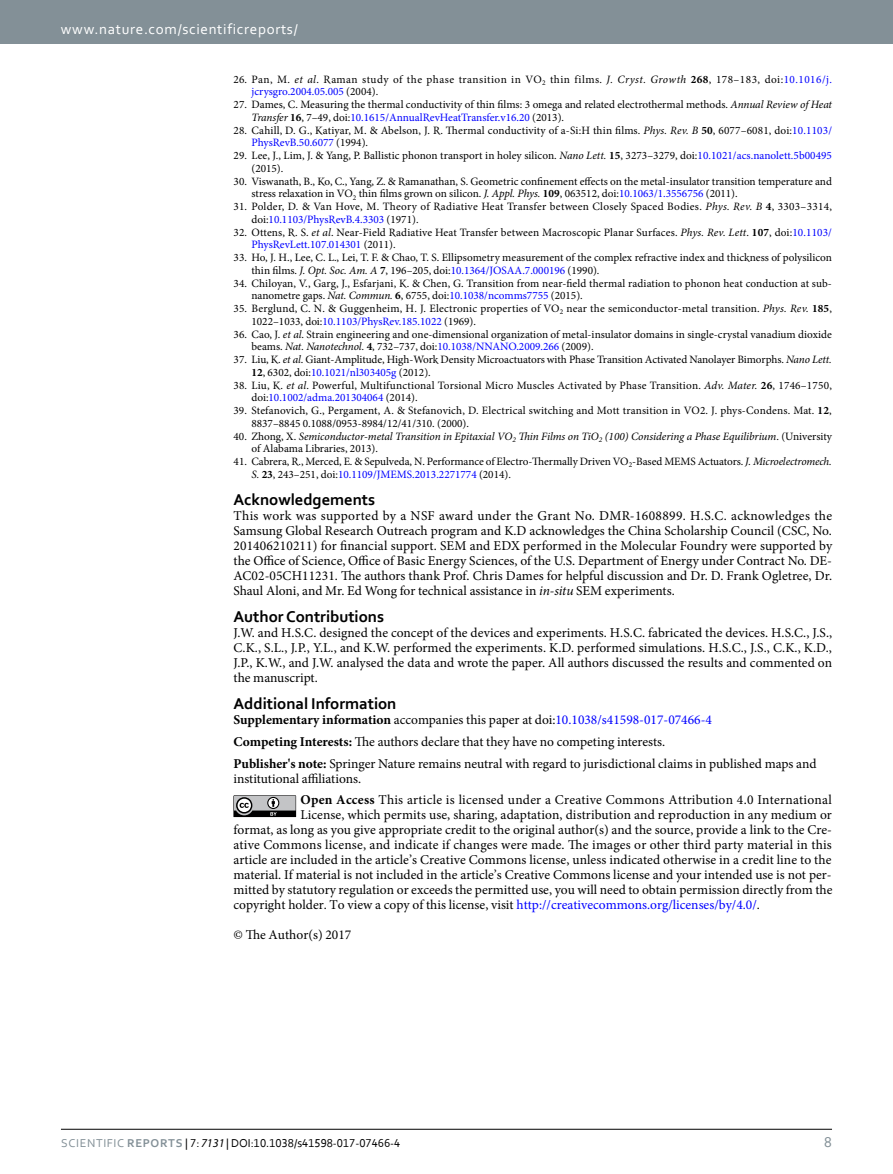
<style>
.page{position:relative;width:893px;height:1174px;background:#fff}
.page>*{position:absolute;margin:0;border:0;box-sizing:border-box;transform-origin:0 0}
.t1{font:16.5px "Corbel Bold 2";color:#000}
.t2{font:15px "Corbel 2";letter-spacing:.045em;color:#fff}
.t3{font:15px "Corbel 2";color:#839097}
.t4{font:13.5px/15px "Minion Pro";color:#000;text-align:justify}
.t5{font:13.5px/21.8px "Minion Pro";letter-spacing:.02em;color:#000}
.t6{font:12px "Corbel";color:#000}
.t7{font:11.25px/12.8px "Minion Pro";color:#000}
.t8{font:italic 11.25px/12.8px "Minion Pro";letter-spacing:-.01em;color:#000}
.t9{font:11.25px/12.8px "Minion Pro";letter-spacing:.02em;color:#000}
.t10{font:11.25px/12.8px "Minion Pro";letter-spacing:.035em;color:#000}
.s1{font-style:italic}
.s2{font-weight:700}
.s3{color:#00f}
.s4{font-style:normal}
.s5{font-family:"Corbel 2";color:#839097}
.s6{font-family:"Corbel Bold 2";color:#839097}
.s7{font-family:"Myriad Pro";font-style:italic}
</style>
<div class="page">
<div style="left:0;top:0;width:893px;height:43px;background:#839097"></div>
<hr style="left:61px;top:1129px;width:771px;height:1px;background:#000">
<svg style="left:233px;top:795px;width:63px;height:22px"></svg>
<h2 class="t2" style="left:61px;top:19px;width:238px">www.nature.com/scientificreports/</h2>
<p class="t10" style="left:251px;top:73px;width:582px;text-indent:-18px">26. Pan, M. <span class="s1">et al</span>. Raman study of the phase transition in VO<sub>2</sub> thin films. <span class="s1">J. Cryst. Growth</span> <span class="s2">268</span>, 178–183, doi:<span class="s3">10.1016/j. jcrysgro.2004.05.005</span> (2004).</p>
<p class="t7" style="left:251px;top:98px;width:582px;text-indent:-18px">27. Dames, C. Measuring the thermal conductivity of thin films: 3 omega and related electrothermal methods. <span class="s1">Annual Review of Heat<br>Transfer</span> <span class="s2">16</span>, 7–49, doi:<span class="s3">10.1615/AnnualRevHeatTransfer.v16.20</span> (2013).</p>
<p class="t7" style="left:251px;top:124px;width:582px;text-indent:-18px">28. Cahill, D. G., Katiyar, M. &amp; Abelson, J. R. Thermal conductivity of a-Si:H thin films. <span class="s1">Phys. Rev. B</span> <span class="s2">50</span>, 6077–6081, doi:<span class="s3">10.1103/<br>PhysRevB.50.6077</span> (1994).</p>
<p class="t7" style="left:251px;top:149px;width:582px;text-indent:-18px">29. Lee, J., Lim, J. &amp; Yang, P. Ballistic phonon transport in holey silicon. <span class="s1">Nano Lett.</span> <span class="s2">15</span>, 3273–3279, doi:<span class="s3">10.1021/acs.nanolett.5b00495 </span>(2015).</p>
<p class="t7" style="left:251px;top:175px;width:582px;text-indent:-18px">30. Viswanath, B., Ko, C., Yang, Z. &amp; Ramanathan, S. Geometric confinement effects on the metal-insulator transition temperature and stress relaxation in VO<sub>2</sub> thin films grown on silicon. <span class="s1">J. Appl. Phys.</span> <span class="s2">109</span>, 063512, doi:<span class="s3">10.1063/1.3556756</span> (2011).</p>
<p class="t9" style="left:251px;top:200px;width:582px;text-indent:-18px">31. Polder, D. &amp; Van Hove, M. Theory of Radiative Heat Transfer between Closely Spaced Bodies. <span class="s1">Phys. Rev. B</span> <span class="s2">4</span>, 3303–3314, doi:<span class="s3">10.1103/PhysRevB.4.3303</span> (1971).</p>
<p class="t7" style="left:251px;top:226px;width:582px;text-indent:-18px">32. Ottens, R. S. <span class="s1">et al</span>. Near-Field Radiative Heat Transfer between Macroscopic Planar Surfaces. <span class="s1">Phys. Rev. Lett</span>. <span class="s2">107</span>, doi:<span class="s3">10.1103/<br>PhysRevLett.107.014301</span> (2011).</p>
<p class="t7" style="left:251px;top:251px;width:582px;text-indent:-18px">33. Ho, J. H., Lee, C. L., Lei, T. F. &amp; Chao, T. S. Ellipsometry measurement of the complex refractive index and thickness of polysilicon thin films. <span class="s1">J. Opt. Soc. Am. A</span> <span class="s2">7</span>, 196–205, doi:<span class="s3">10.1364/JOSAA.7.000196</span> (1990).</p>
<p class="t7" style="left:251px;top:277px;width:582px;text-indent:-18px">34. Chiloyan, V., Garg, J., Esfarjani, K. &amp; Chen, G. Transition from near-field thermal radiation to phonon heat conduction at sub&shy;nanometre gaps. <span class="s1">Nat. Commun.</span> <span class="s2">6</span>, 6755, doi:<span class="s3">10.1038/ncomms7755</span> (2015).</p>
<p class="t7" style="left:251px;top:302px;width:582px;text-indent:-18px">35. Berglund, C. N. &amp; Guggenheim, H. J. Electronic properties of VO<sub>2</sub> near the semiconductor-metal transition. <span class="s1">Phys. Rev.</span> <span class="s2">185</span>,<br>1022–1033, doi:<span class="s3">10.1103/PhysRev.185.1022</span> (1969).</p>
<p class="t7" style="left:251px;top:328px;width:582px;text-indent:-18px">36. Cao, J. <span class="s1">et al</span>. Strain engineering and one-dimensional organization of metal-insulator domains in single-crystal vanadium dioxide beams. <span class="s1">Nat. Nanotechnol.</span> <span class="s2">4</span>, 732–737, doi:<span class="s3">10.1038/NNANO.2009.266</span> (2009).</p>
<p class="t7" style="left:251px;top:353px;width:582px;text-indent:-18px">37. Liu, K. <span class="s1">et al</span>. Giant-Amplitude, High-Work Density Microactuators with Phase Transition Activated Nanolayer Bimorphs. <span class="s1">Nano Lett.<br></span><span class="s2">12</span>, 6302, doi:<span class="s3">10.1021/nl303405g</span> (2012).</p>
<p class="t7" style="left:251px;top:379px;width:582px;text-indent:-18px">38. Liu, K. <span class="s1">et al</span>. Powerful, Multifunctional Torsional Micro Muscles Activated by Phase Transition. <span class="s1">Adv. Mater.</span> <span class="s2">26</span>, 1746–1750, doi:<span class="s3">10.1002/adma.201304064</span> (2014).</p>
<p class="t7" style="left:251px;top:404px;width:582px;text-indent:-18px">39. Stefanovich, G., Pergament, A. &amp; Stefanovich, D. Electrical switching and Mott transition in VO2. J. phys-Condens. Mat. <span class="s2">12</span>,<br>8837–8845 0.1088/0953-8984/12/41/310. (2000).</p>
<p class="t8" style="left:251px;top:430px;width:582px;text-indent:-18px"><span class="s4">40. Zhong, X.</span> Semiconductor-metal Transition in Epitaxial VO<sub>2</sub> Thin Films on TiO<sub>2</sub> (100) Considering a Phase Equilibrium<span class="s4">. (University of Alabama Libraries, 2013).</span></p>
<p class="t7" style="left:251px;top:455px;width:582px;text-indent:-18px">41. Cabrera, R., Merced, E. &amp; Sepulveda, N. Performance of Electro-Thermally Driven VO<sub>2</sub>-Based MEMS Actuators. <span class="s1">J. Microelectromech.<br>S.</span> <span class="s2">23</span>, 243–251, doi:<span class="s3">10.1109/JMEMS.2013.2271774</span> (2014).</p>
<h1 class="t1" style="left:233px;top:489px;width:143px">Acknowledgements</h1>
<p class="t4" style="left:233px;top:508px;width:600px">This work was supported by a NSF award under the Grant No. DMR-1608899. H.S.C. acknowledges the Samsung Global Research Outreach program and K.D acknowledges the China Scholarship Council (CSC, No.<br>201406210211) for financial support. SEM and EDX performed in the Molecular Foundry were supported by the Office of Science, Office of Basic Energy Sciences, of the U.S. Department of Energy under Contract No. DE-AC02-05CH11231. The authors thank Prof. Chris Dames for helpful discussion and Dr. D. Frank Ogletree, Dr.<br>Shaul Aloni, and Mr. Ed Wong for technical assistance in <span class="s1">in-situ</span> SEM experiments.</p>
<h1 class="t1" style="left:233px;top:606px;width:152px">Author Contributions</h1>
<p class="t4" style="left:233px;top:625px;width:600px">J.W. and H.S.C. designed the concept of the devices and experiments. H.S.C. fabricated the devices. H.S.C., J.S., C.K., S.L., J.P., Y.L., and K.W. performed the experiments. K.D. performed simulations. H.S.C., J.S., C.K., K.D., J.P., K.W., and J.W. analysed the data and wrote the paper. All authors discussed the results and commented on the manuscript.</p>
<h1 class="t1" style="left:233px;top:693px;width:164px">Additional Information</h1>
<p class="t4" style="left:233px;top:709px;width:584px;line-height:21.8px;text-align:left"><span class="s2">Supplementary information</span> accompanies this paper at doi:<span class="s3">10.1038/s41598-017-07466-4<br></span><span class="s2">Competing Interests:</span> The authors declare that they have no competing interests.<br><span class="s2">Publisher's note:</span> Springer Nature remains neutral with regard to jurisdictional claims in published maps and</p>
<p class="t5" style="left:301px;top:767px;width:533px;text-indent:-67px">institutional affiliations.<br><span class="s2">Open Access</span> This article is licensed under a Creative Commons Attribution 4.0 International</p>
<p class="t4" style="left:233px;top:807px;width:601px;text-indent:67px">License, which permits use, sharing, adaptation, distribution and reproduction in any medium or format, as long as you give appropriate credit to the original author(s) and the source, provide a link to the Cre&shy;ative Commons license, and indicate if changes were made. The images or other third party material in this article are included in the article’s Creative Commons license, unless indicated otherwise in a credit line to the material. If material is not included in the article’s Creative Commons license and your intended use is not per&shy;mitted by statutory regulation or exceeds the permitted use, you will need to obtain permission directly from the copyright holder. To view a copy of this license, visit <span class="s3">http://creativecommons.org/licenses/by/4.0/</span>.</p>
<p class="t4" style="left:233px;top:927px;width:119px">© The Author(s) 2017</p>
<p class="t6" style="left:61px;top:1135px;width:341px"><span class="s5">Scientific</span> <span class="s6">REPOrTS</span> | 7: <span class="s7">7131</span> | DOI:10.1038/s41598-017-07466-4</p>
<h2 class="t3" style="left:824px;top:1132px;width:9px">8</h2>
</div>
